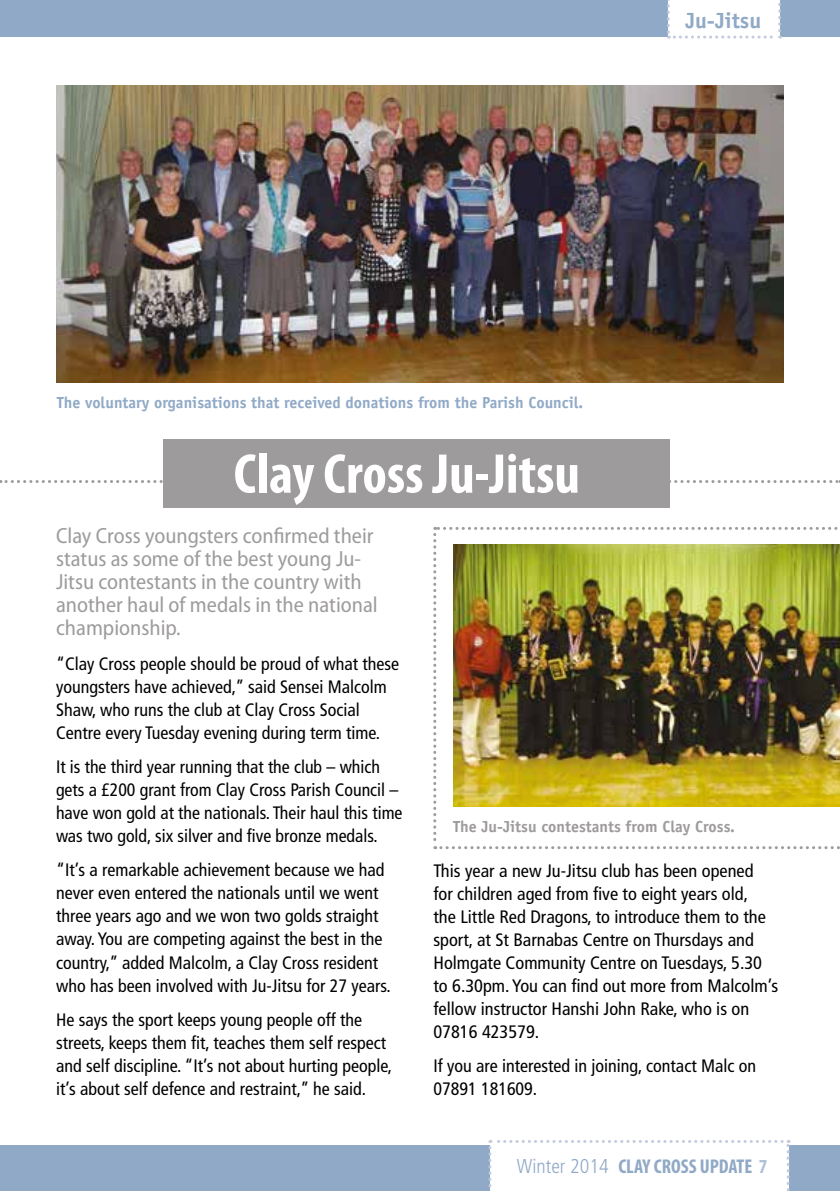
<style>
.page{position:relative;width:840px;height:1191px;background:#fff}
.page>*{position:absolute;margin:0;border:0;box-sizing:border-box;transform-origin:0 0}
.t1{font:700 condensed 56.6px "Myriad Pro";color:#fff}
.t2{font:semi-condensed 22px/23px "Myriad Pro";color:#9e9b9c}
.t3{font:700 22px "Officina Sans Std";color:#90a9c6}
.t4{font:700 condensed 20px "Myriad Pro";color:#90a9c6}
.t5{font:condensed 18px/23px "Frutiger";color:#000}
.t6{font:700 16px "Officina Sans Std";color:#90a9c6}
.t7{font:700 16px "Officina Sans Std";color:#9e9b9c}
.s1{font-family:"Frutiger LT Std";font-weight:300}
.s2{color:#b0c1d7}
</style>
<div class="page">
<div style="left:0;top:0;width:839px;height:37px;background:#90a9c6"></div>
<div style="left:0;top:1145px;width:839px;height:46px;background:#90a9c6"></div>
<div style="left:667px;top:0;width:113px;height:39px;background:#fff"></div>
<div style="left:488px;top:1140px;width:301px;height:51px;background:#fff"></div>
<img style="left:433px;top:527px;width:407px;height:322px">
<img style="left:57px;top:85px;width:725px;height:298px">
<svg style="left:0;top:480px;width:840px;height:3px"></svg>
<div style="left:163px;top:439px;width:506px;height:68px;background:#9e9b9c"></div>
<p class="t3" style="left:685px;top:7px;width:77px">Ju-Jitsu</p>
<p class="t6" style="left:57px;top:393px;width:527px">The voluntary organisations that received donations from the Parish Council.</p>
<h1 class="t1" style="left:233px;top:438px;width:347px">Clay Cross Ju-Jitsu</h1>
<p class="t2" style="left:56px;top:525px;width:323px">Clay Cross youngsters confirmed their status as some of the best young Ju-<br>Jitsu contestants in the country with another haul of medals in the national championship.</p>
<p class="t5" style="left:56px;top:652px;width:344px">“Clay Cross people should be proud of what these youngsters have achieved,” said Sensei Malcolm Shaw, who runs the club at Clay Cross Social Centre every Tuesday evening during term time.</p>
<p class="t5" style="left:56px;top:755px;width:348px">It is the third year running that the club – which gets a £200 grant from Clay Cross Parish Council – have won gold at the nationals. Their haul this time was two gold, six silver and five bronze medals.</p>
<p class="t5" style="left:56px;top:859px;width:336px">“It’s a remarkable achievement because we had never even entered the nationals until we went three years ago and we won two golds straight away. You are competing against the best in the country,” added Malcolm, a Clay Cross resident who has been involved with Ju-Jitsu for 27 years.</p>
<p class="t5" style="left:56px;top:1008px;width:337px">He says the sport keeps young people off the streets, keeps them fit, teaches them self respect and self discipline. “It’s not about hurting people, it’s about self defence and restraint,” he said.</p>
<p class="t7" style="left:453px;top:817px;width:283px">The Ju-Jitsu contestants from Clay Cross.</p>
<p class="t5" style="left:433px;top:859px;width:346px">This year a new Ju-Jitsu club has been opened<br>for children aged from five to eight years old,<br>the Little Red Dragons, to introduce them to the sport, at St Barnabas Centre on Thursdays and Holmgate Community Centre on Tuesdays, 5.30 to 6.30pm. You can find out more from Malcolm’s fellow instructor Hanshi John Rake, who is on 07816 423579.</p>
<p class="t5" style="left:433px;top:1054px;width:324px">If you are interested in joining, contact Malc on<br>07891 181609.</p>
<p class="t4" style="left:516px;top:1153px;width:252px"><span class="s1">Winter 2014</span> CLAY CROSS UPDATE <span class="s2">7</span></p>
</div>
